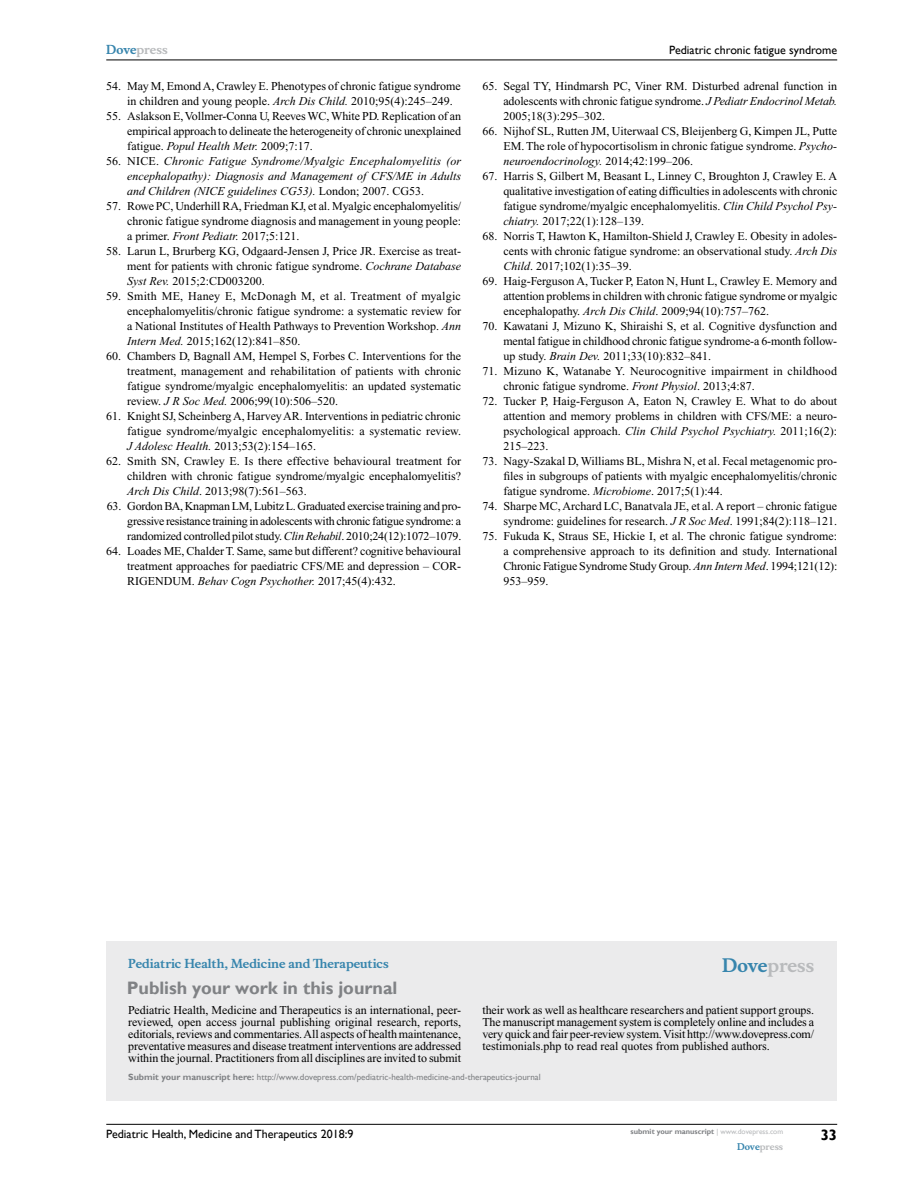
<style>
.page{position:relative;width:918px;height:1188px;background:#fff}
.page>*{position:absolute;margin:0;border:0;box-sizing:border-box;transform-origin:0 0}
.t1{font:700 18px "Gill Sans";color:#808285}
.t2{font:700 18px "Musee";color:#b8babc}
.t3{font:700 15px "Gill Sans";color:#000}
.t4{font:12px/15px "Times New Roman";color:#000;text-align:justify}
.t5{font:italic 12px/15px "Times New Roman";color:#000;text-align:justify}
.t6{font:12px "Gill Sans";color:#000}
.t7{font:700 12px "Musee";color:#3785ad}
.t8{font:700 12px "Musee";color:#b8babc}
.t9{font:9px "Gill Sans";color:#808285}
.t10{font:700 9px "Musee";color:#b8babc}
.t11{font:700 7.5px "Gill Sans";color:#808285}
.s1{color:#3785ad}
.s2{font-style:italic}
.s3{font-style:normal}
.s4{font-weight:700}
.s5{font-weight:400;color:#b8babc}
</style>
<div class="page">
<div style="left:106px;top:941px;width:731px;height:159px;background:#ebebec"></div>
<hr style="left:106px;top:1124px;width:731px;height:1px;background:#000">
<hr style="left:106px;top:60px;width:731px;height:1px;background:#000">
<p class="t8" style="left:106px;top:43px;width:63px"><span class="s1">Dove</span>press</p>
<p class="t4" style="left:127px;top:79px;width:335px;text-indent:-21px">54. May M, Emond A, Crawley E. Phenotypes of chronic fatigue syndrome in children and young people. <span class="s2">Arch Dis Child.</span> 2010;95(4):245–249.</p>
<p class="t4" style="left:127px;top:109px;width:335px;text-indent:-21px">55. Aslakson E, Vollmer-Conna U, Reeves WC, White PD. Replication of an empirical approach to delineate the heterogeneity of chronic unexplained fatigue. <span class="s2">Popul Health Metr.</span> 2009;7:17.</p>
<p class="t5" style="left:127px;top:154px;width:336px;text-indent:-21px"><span class="s3">56. NICE.</span> Chronic Fatigue Syndrome/Myalgic Encephalomyelitis (or encephalopathy): Diagnosis and Management of CFS/ME in Adults and Children (NICE guidelines CG53). <span class="s3">London; 2007. CG53.</span></p>
<p class="t4" style="left:127px;top:199px;width:336px;text-indent:-21px">57. Rowe PC, Underhill RA, Friedman KJ, et al. Myalgic encephalomyelitis/ chronic fatigue syndrome diagnosis and management in young people: a primer. <span class="s2">Front Pediatr.</span> 2017;5:121.</p>
<p class="t4" style="left:127px;top:244px;width:335px;text-indent:-21px">58. Larun L, Brurberg KG, Odgaard-Jensen J, Price JR. Exercise as treat&shy;ment for patients with chronic fatigue syndrome. <span class="s2">Cochrane Database Syst Rev.</span> 2015;2:CD003200.</p>
<p class="t4" style="left:127px;top:289px;width:335px;text-indent:-21px">59. Smith ME, Haney E, McDonagh M, et al. Treatment of myalgic encephalomyelitis/chronic fatigue syndrome: a systematic review for a National Institutes of Health Pathways to Prevention Workshop. <span class="s2">Ann Intern Med.</span> 2015;162(12):841–850.</p>
<p class="t4" style="left:127px;top:349px;width:336px;text-indent:-21px">60. Chambers D, Bagnall AM, Hempel S, Forbes C. Interventions for the treatment, management and rehabilitation of patients with chronic fatigue syndrome/myalgic encephalomyelitis: an updated systematic review. <span class="s2">J R Soc Med.</span> 2006;99(10):506–520.</p>
<p class="t4" style="left:127px;top:409px;width:335px;text-indent:-21px">61. Knight SJ, Scheinberg A, Harvey AR. Interventions in pediatric chronic fatigue syndrome/myalgic encephalomyelitis: a systematic review.<br><span class="s2">J Adolesc Health.</span> 2013;53(2):154–165.</p>
<p class="t4" style="left:127px;top:454px;width:336px;text-indent:-21px">62. Smith SN, Crawley E. Is there effective behavioural treatment for children with chronic fatigue syndrome/myalgic encephalomyelitis?<br><span class="s2">Arch Dis Child</span>. 2013;98(7):561–563.</p>
<p class="t4" style="left:127px;top:499px;width:336px;text-indent:-20px">63. Gordon BA, Knapman LM, Lubitz L. Graduated exercise training and pro&shy;gressive resistance training in adolescents with chronic fatigue syndrome: a randomized controlled pilot study. <span class="s2">Clin Rehabil</span>. 2010;24(12):1072–1079.</p>
<p class="t4" style="left:127px;top:544px;width:335px;text-indent:-21px">64. Loades ME, Chalder T. Same, same but different? cognitive behavioural treatment approaches for paediatric CFS/ME and depression – COR-RIGENDUM. <span class="s2">Behav Cogn Psychother.</span> 2017;45(4):432.</p>
<p class="t6" style="left:669px;top:43px;width:169px">Pediatric chronic fatigue syndrome</p>
<p class="t4" style="left:503px;top:79px;width:335px;text-indent:-21px">65. Segal TY, Hindmarsh PC, Viner RM. Disturbed adrenal function in adolescents with chronic fatigue syndrome. <span class="s2">J Pediatr Endocrinol Metab.<br></span>2005;18(3):295–302.</p>
<p class="t4" style="left:503px;top:124px;width:335px;text-indent:-21px">66. Nijhof SL, Rutten JM, Uiterwaal CS, Bleijenberg G, Kimpen JL, Putte EM. The role of hypocortisolism in chronic fatigue syndrome. <span class="s2">Psycho&shy;neuroendocrinology.</span> 2014;42:199–206.</p>
<p class="t4" style="left:503px;top:169px;width:336px;text-indent:-21px">67. Harris S, Gilbert M, Beasant L, Linney C, Broughton J, Crawley E. A qualitative investigation of eating difficulties in adolescents with chronic fatigue syndrome/myalgic encephalomyelitis. <span class="s2">Clin Child Psychol Psy&shy;chiatry.</span> 2017;22(1):128–139.</p>
<p class="t4" style="left:503px;top:229px;width:335px;text-indent:-21px">68. Norris T, Hawton K, Hamilton-Shield J, Crawley E. Obesity in adoles&shy;cents with chronic fatigue syndrome: an observational study. <span class="s2">Arch Dis Child</span>. 2017;102(1):35–39.</p>
<p class="t4" style="left:503px;top:274px;width:335px;text-indent:-21px">69. Haig-Ferguson A, Tucker P, Eaton N, Hunt L, Crawley E. Memory and attention problems in children with chronic fatigue syndrome or myalgic encephalopathy. <span class="s2">Arch Dis Child</span>. 2009;94(10):757–762.</p>
<p class="t4" style="left:503px;top:319px;width:335px;text-indent:-21px">70. Kawatani J, Mizuno K, Shiraishi S, et al. Cognitive dysfunction and mental fatigue in childhood chronic fatigue syndrome-a 6-month follow&shy;up study. <span class="s2">Brain Dev.</span> 2011;33(10):832–841.</p>
<p class="t4" style="left:503px;top:364px;width:335px;text-indent:-21px">71. Mizuno K, Watanabe Y. Neurocognitive impairment in childhood chronic fatigue syndrome. <span class="s2">Front Physiol</span>. 2013;4:87.</p>
<p class="t4" style="left:503px;top:394px;width:335px;text-indent:-21px">72. Tucker P, Haig-Ferguson A, Eaton N, Crawley E. What to do about attention and memory problems in children with CFS/ME: a neuro&shy;psychological approach. <span class="s2">Clin Child Psychol Psychiatry.</span> 2011;16(2):<br>215–223.</p>
<p class="t4" style="left:503px;top:454px;width:335px;text-indent:-21px">73. Nagy-Szakal D, Williams BL, Mishra N, et al. Fecal metagenomic pro&shy;files in subgroups of patients with myalgic encephalomyelitis/chronic fatigue syndrome. <span class="s2">Microbiome</span>. 2017;5(1):44.</p>
<p class="t4" style="left:482px;top:499px;width:356px;text-align:right">74. Sharpe MC, Archard LC, Banatvala JE, et al. A report – chronic fatigue syndrome: guidelines for research. <span class="s2">J R Soc Med</span>. 1991;84(2):118–121.</p>
<p class="t4" style="left:503px;top:529px;width:336px;text-indent:-21px">75. Fukuda K, Straus SE, Hickie I, et al. The chronic fatigue syndrome: a comprehensive approach to its definition and study. International Chronic Fatigue Syndrome Study Group. <span class="s2">Ann Intern Med</span>. 1994;121(12):<br>953–959.</p>
<p class="t7" style="left:128px;top:956px;width:262px">Pediatric Health, Medicine and Therapeutics</p>
<h1 class="t1" style="left:127px;top:977px;width:272px">Publish your work in this journal</h1>
<h1 class="t2" style="left:722px;top:955px;width:94px"><span class="s1">Dove</span>press</h1>
<p class="t4" style="left:128px;top:1004px;width:335px;line-height:12px">Pediatric Health, Medicine and Therapeutics is an international, peer&shy;reviewed, open access journal publishing original research, reports, editorials, reviews and commentaries. All aspects of health maintenance, preventative measures and disease treatment interventions are addressed within the journal. Practitioners from all disciplines are invited to submit</p>
<p class="t4" style="left:482px;top:1004px;width:333px;line-height:12px">their work as well as healthcare researchers and patient support groups.<br>The manuscript management system is completely online and includes a very quick and fair peer-review system. Visit http://www.dovepress.com/ testimonials.php to read real quotes from published authors.</p>
<p class="t9" style="left:128px;top:1072px;width:414px"><span class="s4">Submit your manuscript here:</span> http://www.dovepress.com/pediatric-health-medicine-and-therapeutics-journal</p>
<p class="t6" style="left:106px;top:1127px;width:249px">Pediatric Health, Medicine and Therapeutics 2018:9</p>
<p class="t11" style="left:631px;top:1127px;width:154px">submit your manuscript <span class="s5">| www.dovepress.com</span></p>
<p class="t10" style="left:737px;top:1141px;width:48px"><span class="s1">Dove</span>press</p>
<p class="t3" style="left:821px;top:1126px;width:18px">33</p>
</div>
